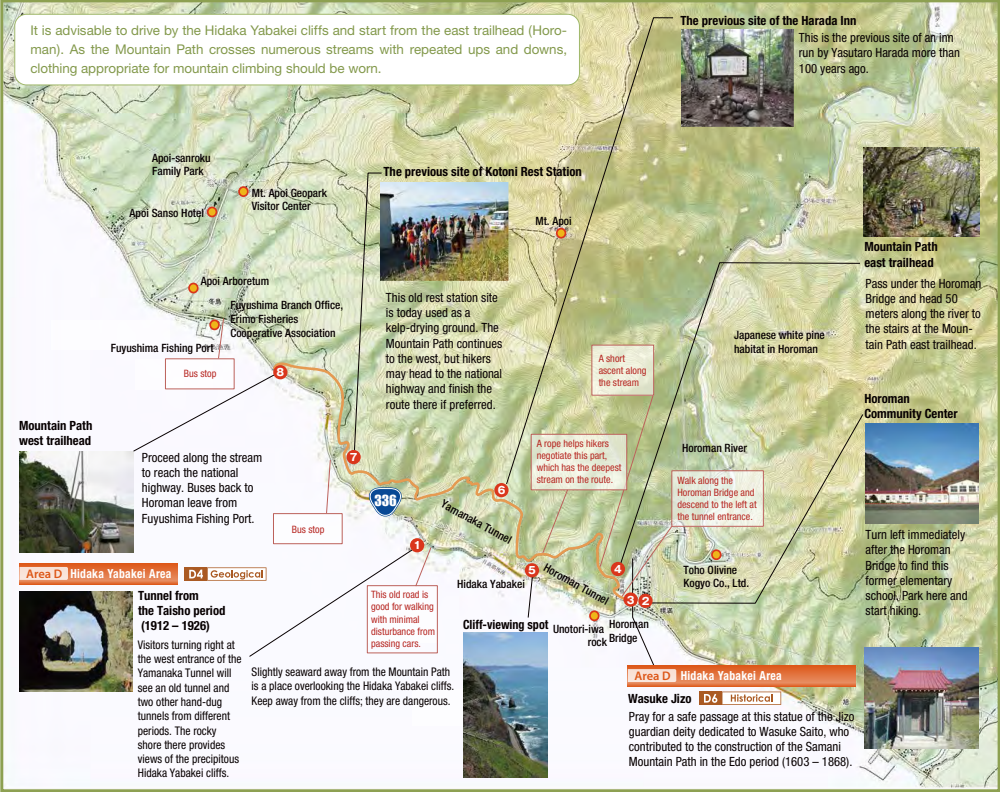
<style>
.page{position:relative;width:1000px;height:792px;background:#fff}
.page>*{position:absolute;margin:0;border:0;box-sizing:border-box;transform-origin:0 0}
.t1{font:14.1px "Impact";color:#fff}
.t2{font:13.4px/19.1px "Helvetica Neue East A";letter-spacing:-.005em;color:#83994c;text-align:justify}
.t3{font:condensed 12.7px/15.2px "Helvetica Neue";color:#070001}
.t4{font:700 condensed 12.7px/15.2px "Helvetica Neue";color:#070001}
.t5{font:700 condensed 12.7px "Helvetica Neue";color:#070001;scale:.96 1}
.t6{font:700 condensed 12.5px "Helvetica Neue";letter-spacing:.025em;color:#fff;scale:.93 1}
.t7{font:600 12.5px "Myriad Pro";color:#dd5718}
.t8{font:condensed 11.9px/14.3px "Helvetica Neue";color:#070001}
.t9{font:500 condensed 11.4px/13.7px "Helvetica Neue";color:#070001}
.t10{font:condensed 10.2px/12.2px "Helvetica Neue";color:#b72722}
.t11{font:700 10.2px "Gothic MB101 Pro";color:#fff}
.s1{font-family:"Myriad Pro";font-weight:600;font-stretch:normal;color:#dd5718}
</style>
<div class="page">
<img style="left:0;top:0;width:1000px;height:791px">
<svg style="left:19px;top:563px;width:159px;height:21px;background:#e2733f"></svg>
<svg style="left:19px;top:566px;width:49px;height:13px"></svg>
<img style="left:865px;top:423px;width:113px;height:99px">
<img style="left:864px;top:647px;width:115px;height:100px">
<img style="left:864px;top:147px;width:115px;height:90px">
<svg style="left:628px;top:665px;width:227px;height:21px;background:#e27440"></svg>
<img style="left:599px;top:394px;width:77px;height:287px">
<div style="left:165px;top:358px;width:69px;height:30px;background:#fff"></div>
<div style="left:165px;top:358px;width:70px;height:31px;border:1px solid #bc615b"></div>
<svg style="left:218px;top:317px;width:7px;height:42px"></svg>
<div style="left:184px;top:567px;width:23px;height:13px;background:#aa5a23"></div>
<svg style="left:189px;top:546px;width:243px;height:111px"></svg>
<div style="left:699px;top:691px;width:23px;height:13px;background:#aa5a23"></div>
<svg style="left:704px;top:691px;width:77px;height:13px"></svg>
<p class="t2" style="left:30px;top:21px;width:538px">It is advisable to drive by the Hidaka Yabakei cliffs and start from the east trailhead (Horo&shy;man). As the Mountain Path crosses numerous streams with repeated ups and downs, clothing appropriate for mountain climbing should be worn.</p>
<p class="t9" style="left:152px;top:150px;width:60px">Apoi-sanroku<br>Family Park</p>
<p class="t9" style="left:130px;top:205px;width:76px">Apoi Sanso Hotel</p>
<p class="t9" style="left:252px;top:185px;width:77px">Mt. Apoi Geopark<br>Visitor Center</p>
<p class="t4" style="left:384px;top:164px;width:200px">The previous site of Kotoni Rest Station</p>
<p class="t9" style="left:535px;top:213px;width:38px">Mt. Apoi</p>
<p class="t4" style="left:681px;top:13px;width:178px">The previous site of the Harada Inn</p>
<p class="t3" style="left:799px;top:30px;width:163px">This is the previous site of an inn run by Yasutaro Harada more than<br>100 years ago.</p>
<p class="t4" style="left:864px;top:239px;width:75px">Mountain Path east trailhead</p>
<p class="t4" style="left:19px;top:417px;width:75px">Mountain Path west trailhead</p>
<p class="t9" style="left:230px;top:269px;width:114px;line-height:24.1px;text-indent:-30px">Apoi Arboretum<br>Fuyushima Branch Office,</p>
<p class="t9" style="left:230px;top:312px;width:107px">Erimo Fisheries<br>Cooperative Association</p>
<p class="t9" style="left:111px;top:340px;width:104px">Fuyushima Fishing Port</p>
<p class="t10" style="left:184px;top:367px;width:34px">Bus stop</p>
<p class="t11" style="left:277px;top:363px;width:9px">8</p>
<p class="t3" style="left:142px;top:449px;width:122px">Proceed along the stream to reach the national highway. Buses back to<br>Horoman leave from<br>Fuyushima Fishing Port.</p>
<p class="t10" style="left:292px;top:522px;width:34px">Bus stop</p>
<p class="t11" style="left:350px;top:448px;width:9px">7</p>
<p class="t3" style="left:386px;top:289px;width:118px">This old rest station site is today used as a kelp-drying ground. The<br>Mountain Path continues to the west, but hikers may head to the national highway and finish the route there if preferred.</p>
<p class="t1" style="left:375px;top:489px;width:24px">336</p>
<p class="t11" style="left:413px;top:536px;width:9px">1</p>
<p class="t11" style="left:498px;top:481px;width:9px">6</p>
<p class="t9" style="left:446px;top:496px;width:80px;rotate:29deg">Yamanaka Tunnel</p>
<p class="t10" style="left:599px;top:351px;width:49px">A short ascent along the stream</p>
<p class="t10" style="left:537px;top:436px;width:86px">A rope helps hikers negotiate this part, which has the deepest stream on the route.</p>
<p class="t9" style="left:734px;top:328px;width:92px">Japanese white pine habitat in Horoman</p>
<p class="t9" style="left:682px;top:440px;width:67px">Horoman River</p>
<p class="t10" style="left:677px;top:473px;width:81px">Walk along the<br>Horoman Bridge and descend to the left at the tunnel entrance.</p>
<p class="t6" style="left:26px;top:565px;width:158px"><span class="s1">Area D</span> Hidaka Yabakei Area</p>
<p class="t4" style="left:138px;top:587px;width:89px">Tunnel from<br>the Taisho period (1912 – 1926)</p>
<p class="t8" style="left:138px;top:637px;width:105px">Visitors turning right at the west entrance of the<br>Yamanaka Tunnel will see an old tunnel and two other hand-dug tunnels from different periods. The rocky shore there provides views of the precipitous<br>Hidaka Yabakei cliffs.</p>
<p class="t10" style="left:371px;top:588px;width:65px">This old road is good for walking with minimal disturbance from passing cars.</p>
<p class="t9" style="left:548px;top:560px;width:74px;rotate:29deg">Horoman Tunnel</p>
<p class="t11" style="left:528px;top:561px;width:9px">5</p>
<p class="t11" style="left:614px;top:560px;width:9px">4</p>
<p class="t9" style="left:457px;top:576px;width:69px">Hidaka Yabakei</p>
<p class="t11" style="left:627px;top:591px;width:24px">3 2</p>
<p class="t5" style="left:463px;top:616px;width:90px">Cliff-viewing spot</p>
<p class="t9" style="left:609px;top:616px;width:41px">Horoman<br>Bridge</p>
<p class="t9" style="left:553px;top:621px;width:55px;line-height:13.4px;text-align:right">Unotori-iwa rock</p>
<p class="t9" style="left:684px;top:562px;width:67px">Toho Olivine<br>Kogyo Co., Ltd.</p>
<p class="t8" style="left:252px;top:664px;width:204px">Slightly seaward away from the Mountain Path is a place overlooking the Hidaka Yabakei cliffs.<br>Keep away from the cliffs; they are dangerous.</p>
<p class="t7" style="left:635px;top:667px;width:38px">Area D</p>
<p class="t6" style="left:681px;top:667px;width:110px">Hidaka Yabakei Area</p>
<p class="t4" style="left:628px;top:689px;width:65px">Wasuke Jizo</p>
<p class="t3" style="left:629px;top:708px;width:227px">Pray for a safe passage at this statue of the Jizo guardian deity dedicated to Wasuke Saito, who contributed to the construction of the Samani Mountain Path in the Edo period (1603 – 1868).</p>
<p class="t3" style="left:866px;top:275px;width:117px">Pass under the Horoman<br>Bridge and head 50 meters along the river to the stairs at the Moun&shy;tain Path east trailhead.</p>
<p class="t4" style="left:864px;top:390px;width:95px">Horoman<br>Community Center</p>
<p class="t3" style="left:866px;top:526px;width:104px">Turn left immediately after the Horoman<br>Bridge to find this former elementary school. Park here and start hiking.</p>
</div>
